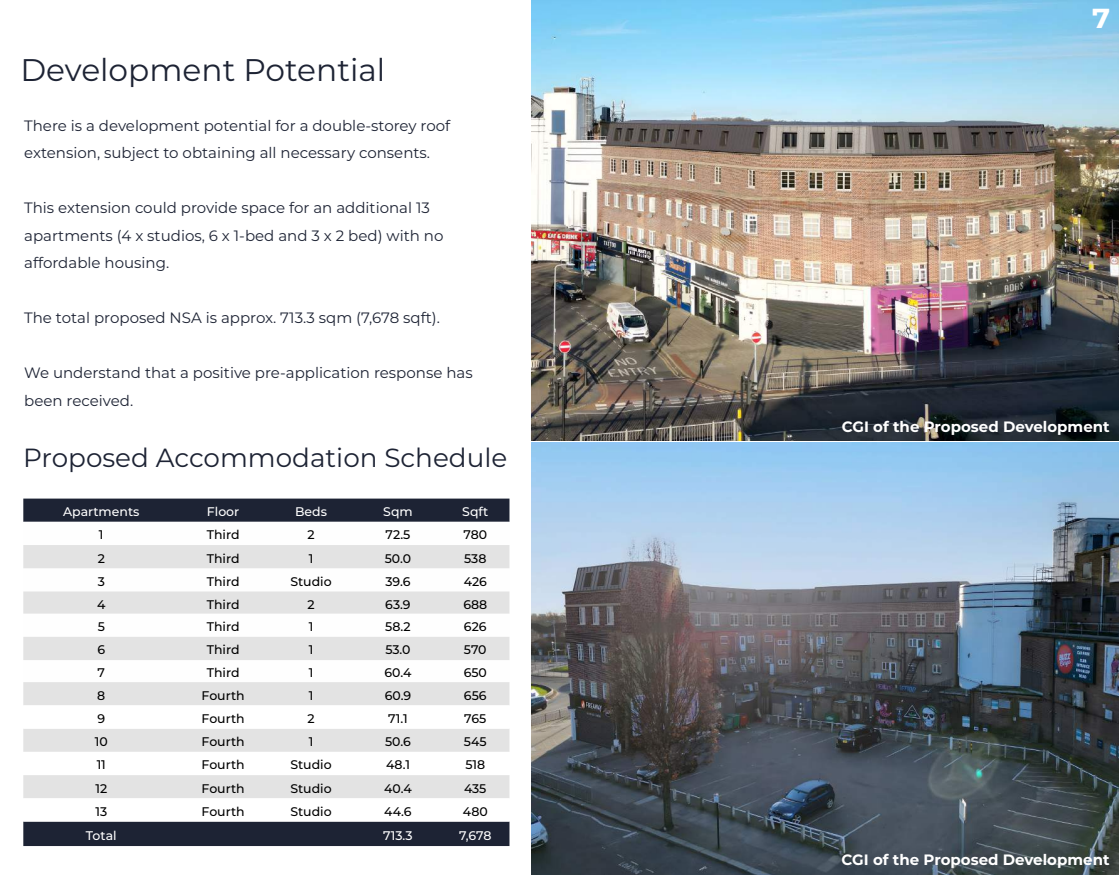
<style>
.page{position:relative;width:1119px;height:875px;background:#fff}
.page>*{position:absolute;margin:0;border:0;box-sizing:border-box;transform-origin:0 0}
.t1{font:31.25px "Montserrat";color:#1d2334}
.t2{font:700 27.5px "Montserrat";color:#fff;scale:1.06 1}
.t3{font:26.25px "Montserrat";color:#1d2334}
.t4{font:15px/27.5px "Montserrat";color:#1d2334}
.t5{font:700 15px "Montserrat";color:#fff}
.t6{font:500 12.5px "Montserrat";color:#000}
.t7{font:500 12.5px "Montserrat";color:#fff}
</style>
<div class="page">
<div style="left:23px;top:499px;width:486px;height:347px;background:#1d2334"></div>
<svg style="left:23px;top:522px;width:486px;height:23px"></svg>
<svg style="left:23px;top:545px;width:486px;height:160px;fill:#e3e3e3"></svg>
<svg style="left:23px;top:705px;width:486px;height:117px"></svg>
<img style="left:532px;top:0;width:587px;height:875px">
<h1 class="t1" style="left:20px;top:49px;width:366px">Development Potential</h1>
<p class="t4" style="left:24px;top:111px;width:428px">There is a development potential for a double-storey roof extension, subject to obtaining all necessary consents.</p>
<p class="t4" style="left:24px;top:194px;width:421px">This extension could provide space for an additional 13 apartments (4 x studios, 6 x 1-bed and 3 x 2 bed) with no affordable housing.</p>
<p class="t4" style="left:24px;top:304px;width:417px">The total proposed NSA is approx. 713.3 sqm (7,678 sqft).</p>
<p class="t4" style="left:24px;top:359px;width:450px">We understand that a positive pre-application response has been received.</p>
<h3 class="t3" style="left:23px;top:439px;width:485px">Proposed Accommodation Schedule</h3>
<p class="t7" style="left:63px;top:503px;width:78px">Apartments</p>
<p class="t7" style="left:207px;top:503px;width:34px">Floor</p>
<p class="t7" style="left:295px;top:503px;width:33px">Beds</p>
<p class="t7" style="left:383px;top:503px;width:31px">Sqm</p>
<p class="t7" style="left:462px;top:503px;width:27px">Sqft</p>
<p class="t6" style="left:99px;top:526px;width:6px">1</p>
<p class="t6" style="left:207px;top:526px;width:34px">Third</p>
<p class="t6" style="left:307px;top:526px;width:9px">2</p>
<p class="t6" style="left:386px;top:526px;width:26px">72.5</p>
<p class="t6" style="left:463px;top:526px;width:25px">780</p>
<p class="t6" style="left:98px;top:550px;width:9px">2</p>
<p class="t6" style="left:207px;top:550px;width:34px">Third</p>
<p class="t6" style="left:309px;top:550px;width:6px">1</p>
<p class="t6" style="left:385px;top:550px;width:28px">50.0</p>
<p class="t6" style="left:464px;top:550px;width:24px">538</p>
<p class="t6" style="left:98px;top:573px;width:9px">3</p>
<p class="t6" style="left:207px;top:573px;width:34px">Third</p>
<p class="t6" style="left:290px;top:573px;width:43px">Studio</p>
<p class="t6" style="left:385px;top:573px;width:27px">39.6</p>
<p class="t6" style="left:464px;top:573px;width:25px">426</p>
<p class="t6" style="left:97px;top:595px;width:10px">4</p>
<p class="t6" style="left:207px;top:595px;width:34px">Third</p>
<p class="t6" style="left:307px;top:595px;width:9px">2</p>
<p class="t6" style="left:385px;top:595px;width:27px">63.9</p>
<p class="t6" style="left:463px;top:595px;width:25px">688</p>
<p class="t6" style="left:98px;top:618px;width:9px">5</p>
<p class="t6" style="left:207px;top:618px;width:34px">Third</p>
<p class="t6" style="left:309px;top:618px;width:6px">1</p>
<p class="t6" style="left:385px;top:618px;width:27px">58.2</p>
<p class="t6" style="left:464px;top:618px;width:24px">626</p>
<p class="t6" style="left:97px;top:641px;width:9px">6</p>
<p class="t6" style="left:207px;top:641px;width:34px">Third</p>
<p class="t6" style="left:309px;top:641px;width:6px">1</p>
<p class="t6" style="left:385px;top:641px;width:27px">53.0</p>
<p class="t6" style="left:464px;top:641px;width:24px">570</p>
<p class="t6" style="left:98px;top:664px;width:9px">7</p>
<p class="t6" style="left:207px;top:664px;width:34px">Third</p>
<p class="t6" style="left:309px;top:664px;width:6px">1</p>
<p class="t6" style="left:384px;top:664px;width:28px">60.4</p>
<p class="t6" style="left:464px;top:664px;width:25px">650</p>
<p class="t6" style="left:97px;top:687px;width:10px">8</p>
<p class="t6" style="left:202px;top:687px;width:45px">Fourth</p>
<p class="t6" style="left:309px;top:687px;width:6px">1</p>
<p class="t6" style="left:385px;top:687px;width:28px">60.9</p>
<p class="t6" style="left:464px;top:687px;width:24px">656</p>
<p class="t6" style="left:97px;top:710px;width:9px">9</p>
<p class="t6" style="left:202px;top:710px;width:45px">Fourth</p>
<p class="t6" style="left:307px;top:710px;width:9px">2</p>
<p class="t6" style="left:388px;top:710px;width:21px">71.1</p>
<p class="t6" style="left:464px;top:710px;width:24px">765</p>
<p class="t6" style="left:95px;top:733px;width:14px">10</p>
<p class="t6" style="left:202px;top:733px;width:45px">Fourth</p>
<p class="t6" style="left:309px;top:733px;width:6px">1</p>
<p class="t6" style="left:385px;top:733px;width:27px">50.6</p>
<p class="t6" style="left:464px;top:733px;width:24px">545</p>
<p class="t6" style="left:97px;top:756px;width:11px">11</p>
<p class="t6" style="left:202px;top:756px;width:45px">Fourth</p>
<p class="t6" style="left:290px;top:756px;width:43px">Studio</p>
<p class="t6" style="left:386px;top:756px;width:25px">48.1</p>
<p class="t6" style="left:465px;top:756px;width:21px">518</p>
<p class="t6" style="left:95px;top:780px;width:13px">12</p>
<p class="t6" style="left:202px;top:780px;width:45px">Fourth</p>
<p class="t6" style="left:290px;top:780px;width:43px">Studio</p>
<p class="t6" style="left:384px;top:780px;width:29px">40.4</p>
<p class="t6" style="left:464px;top:780px;width:24px">435</p>
<p class="t6" style="left:95px;top:803px;width:13px">13</p>
<p class="t6" style="left:202px;top:803px;width:45px">Fourth</p>
<p class="t6" style="left:290px;top:803px;width:43px">Studio</p>
<p class="t6" style="left:384px;top:803px;width:29px">44.6</p>
<p class="t6" style="left:463px;top:803px;width:26px">480</p>
<p class="t7" style="left:86px;top:827px;width:32px">Total</p>
<p class="t7" style="left:383px;top:827px;width:31px">713.3</p>
<p class="t7" style="left:459px;top:827px;width:34px">7,678</p>
<h2 class="t2" style="left:1092px;top:-2px;width:19px">7</h2>
<p class="t5" style="left:842px;top:416px;width:270px">CGI of the Proposed Development</p>
<p class="t5" style="left:841px;top:849px;width:270px">CGI of the Proposed Development</p>
</div>
